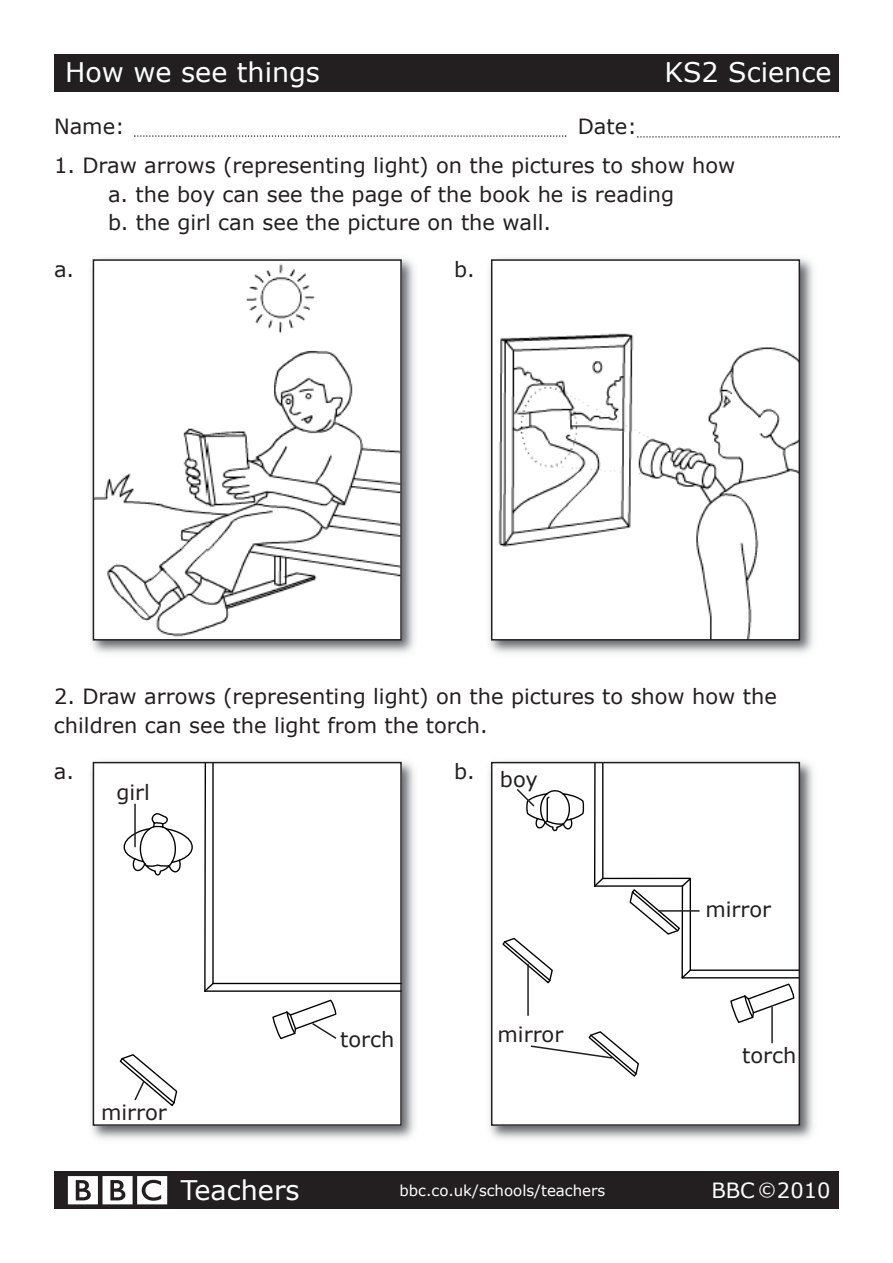
<style>
.page{position:relative;width:893px;height:1263px;background:#fff}
.page>*{position:absolute;margin:0;border:0;box-sizing:border-box;transform-origin:0 0}
.t1{font:27px "Verdana";color:#fff}
.t2{font:21px/28.5px "Verdana";color:#231f20}
.t3{font:21px "Verdana";color:#fff}
.t4{font:15px "Verdana";color:#fff}
.s1{font-size:18px}
</style>
<div class="page">
<div style="left:54px;top:1171px;width:785px;height:38px;background:#231f20"></div>
<svg style="left:68px;top:1176px;width:99px;height:28px"></svg>
<div style="left:54px;top:54px;width:785px;height:38px;background:#231f20"></div>
<svg style="left:134px;top:135px;width:432px;height:2px"></svg>
<svg style="left:637px;top:136px;width:203px;height:2px"></svg>
<img style="left:91px;top:761px;width:323px;height:378px">
<div style="left:93px;top:763px;width:308px;height:362px;background:#fff"></div>
<svg style="left:123px;top:813px;width:70px;height:63px"></svg>
<svg style="left:204px;top:765px;width:195px;height:227px"></svg>
<hr style="left:213px;top:983px;width:188px;height:1px;background:#000">
<hr style="left:205px;top:990px;width:196px;height:2px;background:#000">
<hr style="left:212px;top:763px;width:2px;height:220px;background:#000">
<div style="left:93px;top:762px;width:309px;height:364px;border:2px solid #231f20"></div>
<img style="left:489px;top:761px;width:324px;height:378px">
<div style="left:492px;top:763px;width:307px;height:362px;background:#fff"></div>
<svg style="left:502px;top:937px;width:51px;height:47px"></svg>
<svg style="left:594px;top:765px;width:203px;height:258px"></svg>
<div style="left:491px;top:762px;width:309px;height:364px;border:2px solid #231f20"></div>
<img style="left:91px;top:258px;width:323px;height:395px">
<svg style="left:96px;top:262px;width:303px;height:375px"></svg>
<div style="left:93px;top:259px;width:309px;height:381px;border:2px solid #231f20"></div>
<img style="left:489px;top:258px;width:324px;height:395px">
<svg style="left:494px;top:262px;width:303px;height:375px"></svg>
<div style="left:491px;top:259px;width:309px;height:381px;border:2px solid #231f20"></div>
<hr style="left:527px;top:964px;width:2px;height:52px;background:#231f20">
<svg style="left:530px;top:1031px;width:109px;height:46px"></svg>
<hr style="left:658px;top:910px;width:41px;height:2px;background:#231f20">
<hr style="left:771px;top:1007px;width:2px;height:36px;background:#231f20">
<svg style="left:516px;top:789px;width:68px;height:43px"></svg>
<hr style="left:134px;top:804px;width:2px;height:43px;background:#231f20">
<svg style="left:272px;top:999px;width:65px;height:41px"></svg>
<svg style="left:119px;top:1054px;width:59px;height:52px"></svg>
<p class="t1" style="left:65px;top:55px;width:256px">How we see things</p>
<p class="t1" style="left:664px;top:55px;width:169px">KS2 Science</p>
<p class="t2" style="left:54px;top:111px;width:72px">Name:</p>
<p class="t2" style="left:578px;top:111px;width:61px">Date:</p>
<p class="t2" style="left:108px;top:151px;width:629px;text-indent:-54px">1. Draw arrows (representing light) on the pictures to show how a. the boy can see the page of the book he is reading<br>b. the girl can see the picture on the wall.</p>
<p class="t2" style="left:54px;top:254px;width:22px">a.</p>
<p class="t2" style="left:454px;top:254px;width:22px">b.</p>
<p class="t2" style="left:54px;top:682px;width:724px">2. Draw arrows (representing light) on the pictures to show how the children can see the light from the torch.</p>
<p class="t2" style="left:54px;top:757px;width:22px">a.</p>
<p class="t2" style="left:454px;top:757px;width:22px">b.</p>
<p class="t2" style="left:500px;top:764px;width:40px">boy</p>
<p class="t2" style="left:116px;top:777px;width:35px">girl</p>
<p class="t2" style="left:705px;top:895px;width:67px">mirror</p>
<p class="t2" style="left:101px;top:1097px;width:67px">mirror</p>
<p class="t1" style="left:181px;top:1173px;width:120px">Teachers</p>
<p class="t2" style="left:340px;top:1024px;width:56px">torch</p>
<p class="t2" style="left:497px;top:1019px;width:67px">mirror</p>
<p class="t2" style="left:742px;top:1040px;width:56px">torch</p>
<p class="t4" style="left:400px;top:1181px;width:207px">bbc.co.uk/schools/teachers</p>
<p class="t3" style="left:711px;top:1176px;width:121px">BBC <span class="s1">©</span>2010</p>
</div>
